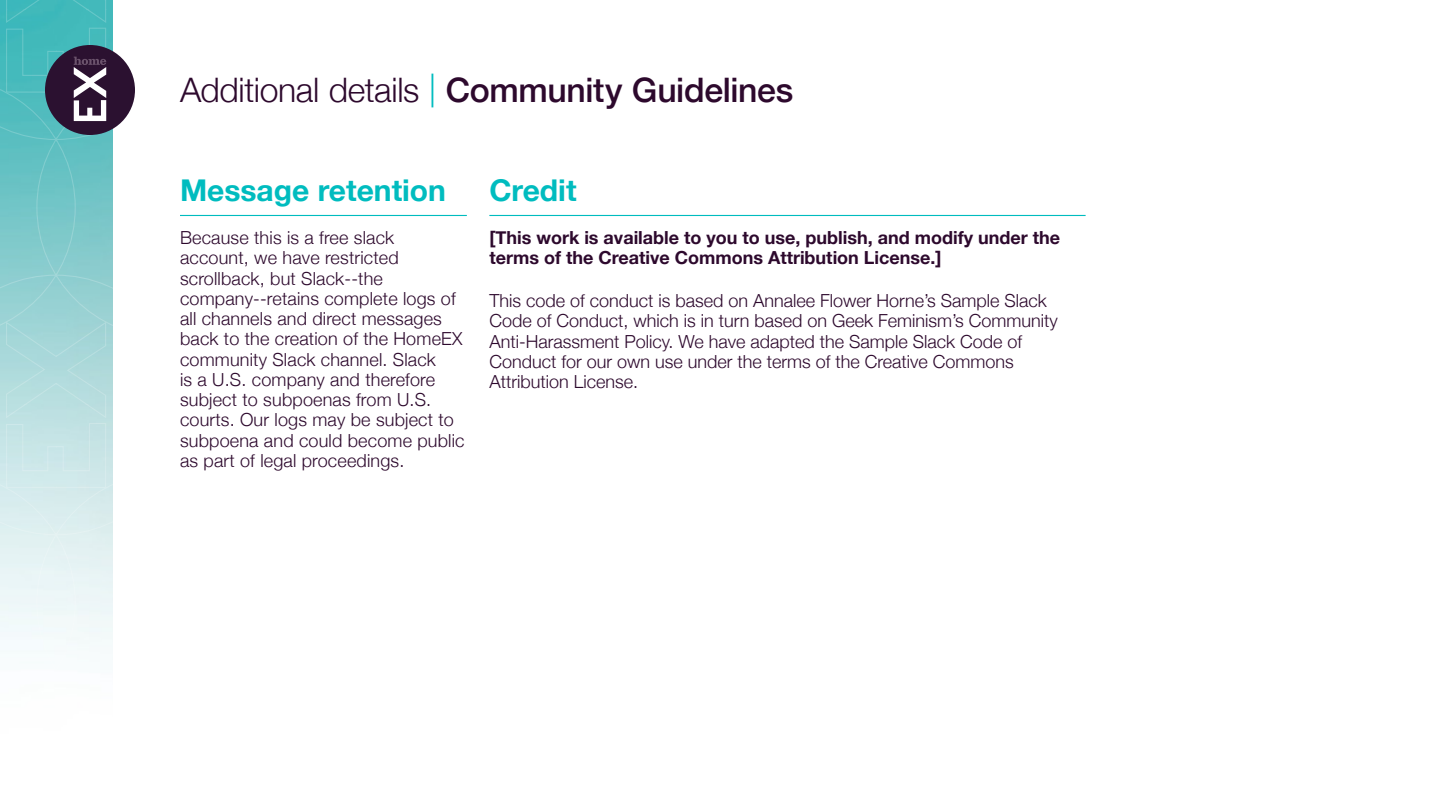
<style>
.page{position:relative;width:1440px;height:810px;background:#fff}
.page>*{position:absolute;margin:0;border:0;box-sizing:border-box;transform-origin:0 0}
.t1{font:500 33.75px "Helvetica Neue";letter-spacing:-.01em;color:#2d092d}
.t2{font:700 30px "Helvetica Neue";color:#00bcbf}
.t3{font:300 18px/20.2px "Helvetica Neue";letter-spacing:.01em;color:#2d092d}
.t4{font:700 18px/20.2px "Helvetica Neue";color:#2d092d}
.s1{font-weight:300}
.s2{font-weight:300;color:#00bcbf}
</style>
<div class="page">
<hr style="left:180px;top:215px;width:287px;height:1px;background:#00bcbf">
<hr style="left:489px;top:215px;width:597px;height:1px;background:#00bcbf">
<div style="left:45px;top:45px;width:90px;height:90px;background:#2b1130;border-radius:50%"></div>
<svg style="left:0;top:0;width:112px;height:644px;background:#9bcccf"></svg>
<h1 class="t1" style="left:180px;top:63px;width:615px"><span class="s1">Additional details</span> <span class="s2">|</span> Community Guidelines</h1>
<h2 class="t2" style="left:180px;top:167px;width:268px">Message retention</h2>
<p class="t3" style="left:180px;top:226px;width:286px">Because this is a free slack account, we have restricted scrollback, but Slack--the company--retains complete logs of all channels and direct messages back to the creation of the HomeEX community Slack channel. Slack<br>is a U.S. company and therefore subject to subpoenas from U.S. courts. Our logs may be subject to subpoena and could become public as part of legal proceedings.</p>
<h2 class="t2" style="left:489px;top:167px;width:89px">Credit</h2>
<p class="t4" style="left:489px;top:228px;width:572px">[This work is available to you to use, publish, and modify under the terms of the Creative Commons Attribution License.]</p>
<p class="t3" style="left:489px;top:289px;width:570px">This code of conduct is based on Annalee Flower Horne’s Sample Slack Code of Conduct, which is in turn based on Geek Feminism’s Community Anti-Harassment Policy. We have adapted the Sample Slack Code of Conduct for our own use under the terms of the Creative Commons Attribution License.</p>
</div>
